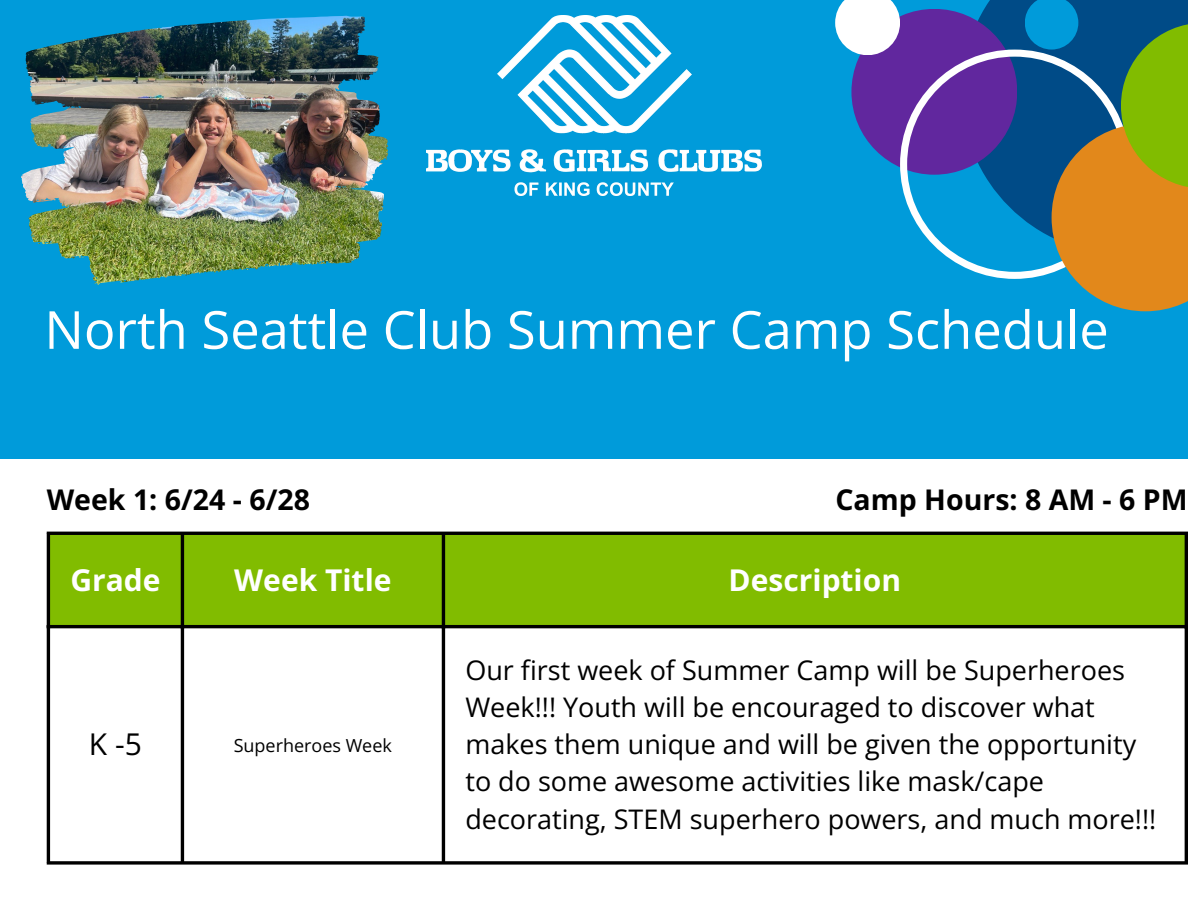
<style>
.page{position:relative;width:1188px;height:918px;background:#fff}
.page>*{position:absolute;margin:0;border:0;box-sizing:border-box;transform-origin:0 0}
.t1{font:52.5px "Open Sans";color:#fff}
.t2{font:700 30px "Open Sans";color:#fff}
.t3{font:30px "Open Sans";color:#000}
.t4{font:700 28.5px "Open Sans";color:#000}
.t5{font:27px/37.2px "Open Sans";color:#000}
.t6{font:18px "Open Sans";color:#000}
</style>
<div class="page">
<img style="left:0;top:0;width:1188px;height:459px">
<img style="left:427px;top:16px;width:334px;height:180px">
<div style="left:50px;top:535px;width:1135px;height:90px;background:#81bc00"></div>
<hr style="left:47px;top:535px;width:3px;height:326px;background:#000">
<hr style="left:181px;top:535px;width:3px;height:326px;background:#000">
<hr style="left:442px;top:535px;width:3px;height:326px;background:#000">
<hr style="left:1185px;top:535px;width:3px;height:326px;background:#000">
<hr style="left:47px;top:532px;width:1141px;height:3px;background:#000">
<hr style="left:47px;top:625px;width:1141px;height:3px;background:#000">
<svg style="left:47px;top:861px;width:1141px;height:4px;fill:#000"></svg>
<img style="left:335px;top:31px;width:53px;height:116px">
<div style="left:962px;top:0;width:226px;height:254px;background:#004b87"></div>
<div style="left:851px;top:9px;width:166px;height:166px;background:#61279e;border-radius:50%"></div>
<svg style="left:900px;top:50px;width:221px;height:229px"></svg>
<svg style="left:1052px;top:124px;width:136px;height:187px"></svg>
<svg style="left:1121px;top:24px;width:67px;height:165px;fill:#81bc00"></svg>
<svg style="left:1025px;top:0;width:53px;height:50px"></svg>
<svg style="left:835px;top:0;width:65px;height:55px"></svg>
<p class="t1" style="left:44px;top:293px;width:1066px">North Seattle Club Summer Camp Schedule</p>
<p class="t4" style="left:47px;top:479px;width:265px">Week 1: 6/24 - 6/28</p>
<p class="t4" style="left:835px;top:479px;width:354px">Camp Hours: 8 AM - 6 PM</p>
<p class="t2" style="left:70px;top:559px;width:92px">Grade</p>
<p class="t2" style="left:234px;top:559px;width:159px">Week Title</p>
<h1 class="t2" style="left:729px;top:559px;width:174px">Description</h1>
<p class="t3" style="left:89px;top:723px;width:54px">K -5</p>
<p class="t6" style="left:234px;top:733px;width:160px">Superheroes Week</p>
<p class="t5" style="left:465px;top:651px;width:692px">Our first week of Summer Camp will be Superheroes Week!!! Youth will be encouraged to discover what makes them unique and will be given the opportunity to do some awesome activities like mask/cape decorating, STEM superhero powers, and much more!!!</p>
</div>
